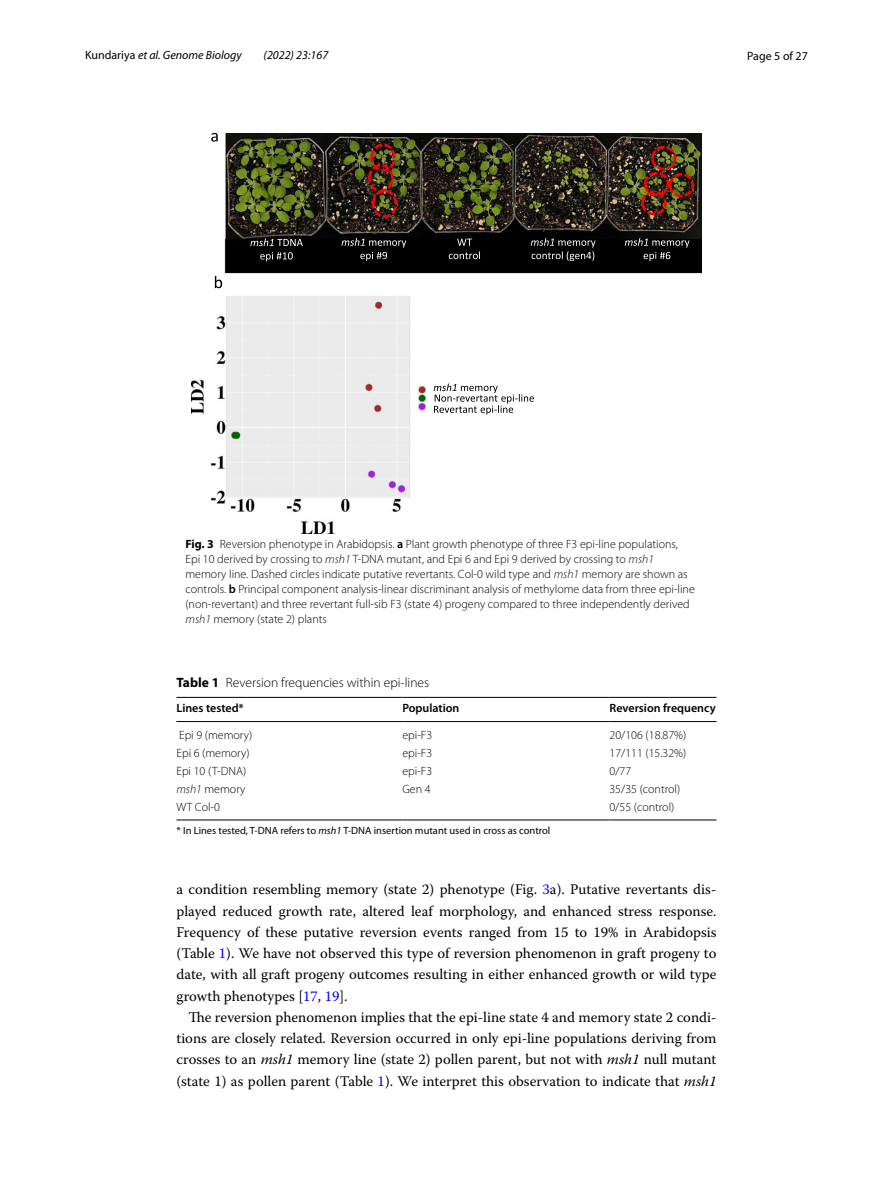
<style>
.page{position:relative;width:893px;height:1187px;background:#fff}
.page>*{position:absolute;margin:0;border:0;box-sizing:border-box;transform-origin:0 0}
.t1{font:14.7px/21.3px "Warnock Pro";color:#000;text-align:justify}
.t2{font:300 13.5px "Myriad Pro";color:#000}
.t3{font:300 12px/15px "Myriad Pro";color:#000}
.t4{font:600 12px "Myriad Pro";color:#000}
.t5{font:italic 12px "Myriad Pro";color:#000}
.t6{font:12px "Myriad Pro";color:#000}
.t7{font:10.5px "Myriad Pro";color:#000}
.s1{font-style:normal}
.s2{font-weight:700}
.s3{font-weight:600}
.s4{font-style:italic}
.s5{color:#00f}
</style>
<div class="page">
<img style="left:191px;top:133px;width:511px;height:400px">
<svg style="left:250px;top:238px;width:53px;height:8px"></svg>
<svg style="left:260px;top:252px;width:33px;height:9px"></svg>
<svg style="left:341px;top:238px;width:65px;height:23px"></svg>
<svg style="left:449px;top:238px;width:31px;height:21px"></svg>
<svg style="left:531px;top:238px;width:64px;height:23px"></svg>
<svg style="left:625px;top:238px;width:64px;height:23px"></svg>
<svg style="left:211px;top:133px;width:7px;height:9px"></svg>
<svg style="left:215px;top:276px;width:7px;height:12px"></svg>
<div style="left:426px;top:380px;width:46px;height:32px;background:#fff"></div>
<svg style="left:434px;top:383px;width:100px;height:32px"></svg>
<img style="left:367px;top:142px;width:328px;height:77px">
<hr style="left:176px;top:697px;width:226px;height:1px;background:#000">
<hr style="left:176px;top:721px;width:226px;height:1px;background:#000">
<hr style="left:402px;top:697px;width:207px;height:1px;background:#000">
<hr style="left:402px;top:721px;width:207px;height:1px;background:#000">
<hr style="left:609px;top:697px;width:107px;height:1px;background:#000">
<hr style="left:609px;top:721px;width:107px;height:1px;background:#000">
<hr style="left:176px;top:819px;width:226px;height:1px;background:#000">
<hr style="left:402px;top:819px;width:207px;height:1px;background:#000">
<hr style="left:609px;top:819px;width:107px;height:1px;background:#000">
<p class="t5" style="left:85px;top:48px;width:158px"><span class="s1">Kundariya</span> et al. Genome Biology</p>
<p class="t5" style="left:264px;top:48px;width:66px">(2022) 23:167</p>
<p class="t6" style="left:747px;top:48px;width:62px">Page 5 of 27</p>
<p class="t3" style="left:185px;top:537px;width:511px"><span class="s2">Fig. 3</span> Reversion phenotype in Arabidopsis. <span class="s3">a</span> Plant growth phenotype of three F3 epi-line populations, Epi 10 derived by crossing to <span class="s4">msh1</span> T-DNA mutant, and Epi 6 and Epi 9 derived by crossing to <span class="s4">msh1 </span>memory line. Dashed circles indicate putative revertants. Col-0 wild type and <span class="s4">msh1</span> memory are shown as controls. <span class="s3">b</span> Principal component analysis-linear discriminant analysis of methylome data from three epi-line (non-revertant) and three revertant full-sib F3 (state 4) progeny compared to three independently derived <span class="s4">msh1</span> memory (state 2) plants</p>
<p class="t2" style="left:176px;top:675px;width:254px"><span class="s2">Table 1</span> Reversion frequencies within epi-lines</p>
<p class="t4" style="left:176px;top:700px;width:69px">Lines tested*</p>
<p class="t4" style="left:402px;top:700px;width:59px">Population</p>
<p class="t4" style="left:609px;top:700px;width:108px">Reversion frequency</p>
<p class="t3" style="left:179px;top:727px;width:75px">Epi 9 (memory)</p>
<p class="t3" style="left:402px;top:727px;width:31px">epi-F3</p>
<p class="t3" style="left:609px;top:727px;width:78px">20/106 (18.87%)</p>
<p class="t3" style="left:176px;top:745px;width:75px">Epi 6 (memory)</p>
<p class="t3" style="left:402px;top:745px;width:31px">epi-F3</p>
<p class="t3" style="left:609px;top:745px;width:78px">17/111 (15.32%)</p>
<p class="t3" style="left:176px;top:763px;width:71px">Epi 10 (T-DNA)</p>
<p class="t3" style="left:402px;top:763px;width:31px">epi-F3</p>
<p class="t3" style="left:609px;top:763px;width:23px">0/77</p>
<p class="t3" style="left:176px;top:781px;width:71px"><span class="s4">msh1</span> memory</p>
<p class="t3" style="left:402px;top:781px;width:30px">Gen 4</p>
<p class="t3" style="left:609px;top:781px;width:72px">35/35 (control)</p>
<p class="t3" style="left:176px;top:800px;width:45px">WT Col-0</p>
<p class="t3" style="left:609px;top:800px;width:66px">0/55 (control)</p>
<p class="t7" style="left:176px;top:823px;width:375px">* In Lines tested, T-DNA refers to <span class="s4">msh1</span> T-DNA insertion mutant used in cross as control</p>
<p class="t1" style="left:176px;top:878px;width:542px">a condition resembling memory (state 2) phenotype (Fig. <span class="s5">3</span>a). Putative revertants dis&shy;played reduced growth rate, altered leaf morphology, and enhanced stress response.<br>Frequency of these putative reversion events ranged from 15 to 19% in Arabidopsis (Table <span class="s5">1</span>). We have not observed this type of reversion phenomenon in graft progeny to date, with all graft progeny outcomes resulting in either enhanced growth or wild type growth phenotypes [<span class="s5">17</span>, <span class="s5">19</span>].</p>
<p class="t1" style="left:176px;top:1006px;width:542px;text-indent:12px">The reversion phenomenon implies that the epi-line state 4 and memory state 2 condi&shy;tions are closely related. Reversion occurred in only epi-line populations deriving from crosses to an <span class="s4">msh1</span> memory line (state 2) pollen parent, but not with <span class="s4">msh1</span> null mutant (state 1) as pollen parent (Table <span class="s5">1</span>). We interpret this observation to indicate that <span class="s4">msh1</span></p>
</div>
